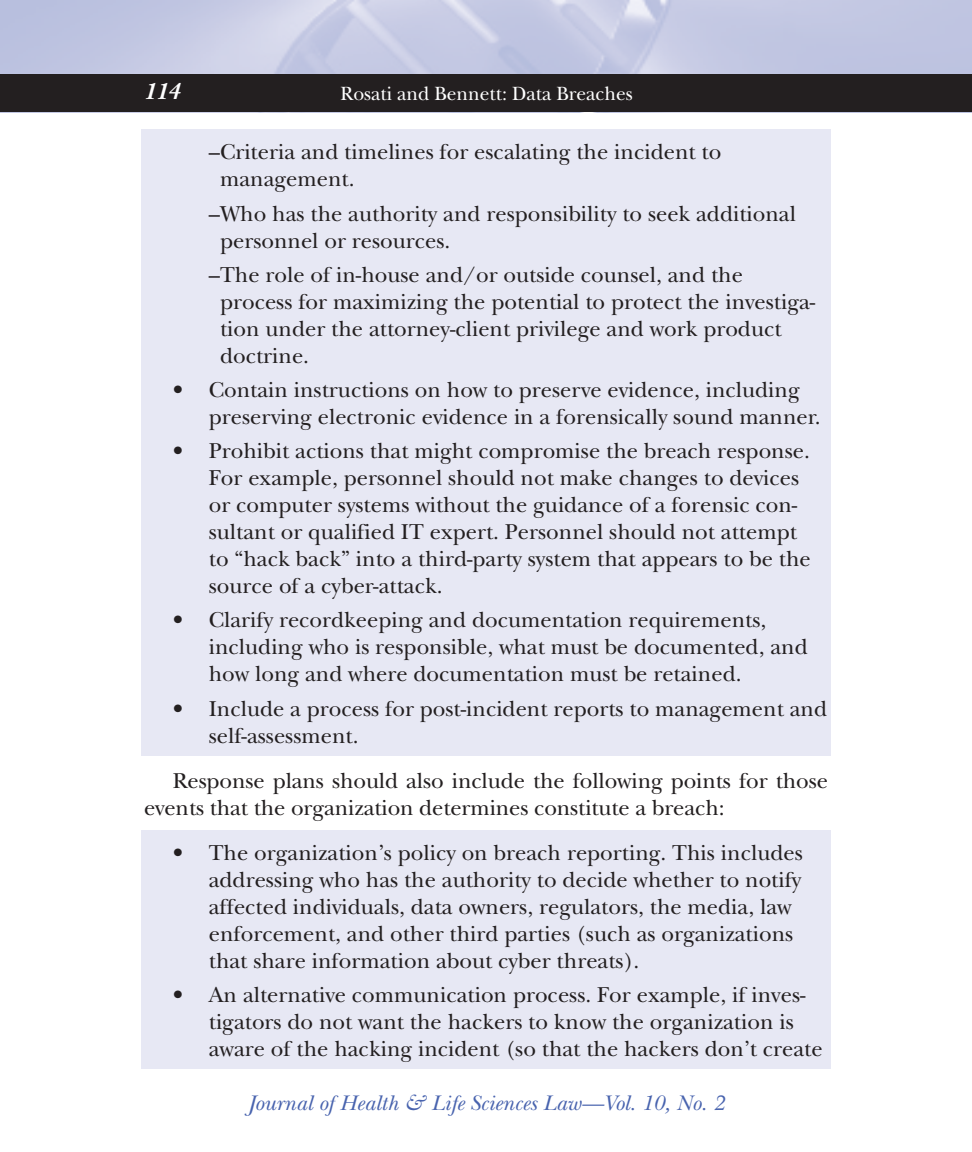
<style>
.page{position:relative;width:972px;height:1152px;background:#fff}
.page>*{position:absolute;margin:0;border:0;box-sizing:border-box;transform-origin:0 0}
.t1{font:italic 700 24px "New Baskerville Std";color:#fff}
.Bullet_list_shaded{font:22.4px/27px "New Baskerville Std";color:#231f20}
.BODY_Text{font:22.4px/27px "New Baskerville Std";letter-spacing:-.005em;color:#231f20}
.t2{font:italic 22px "New Baskerville Std";color:#4863ae}
.t3{font:20px "New Baskerville Std";color:#fff}
</style>
<div class="page">
<img style="left:0;top:0;width:972px;height:75px">
<div style="left:0;top:75px;width:972px;height:37px;background:#231f20"></div>
<div style="left:141px;top:130px;width:690px;height:69px;background:#e7e8f4"></div>
<div style="left:141px;top:191px;width:690px;height:69px;background:#e7e8f4"></div>
<div style="left:141px;top:252px;width:690px;height:124px;background:#e7e8f4"></div>
<div style="left:141px;top:367px;width:690px;height:70px;background:#e7e8f4"></div>
<div style="left:141px;top:428px;width:690px;height:178px;background:#e7e8f4"></div>
<div style="left:141px;top:598px;width:690px;height:96px;background:#e7e8f4"></div>
<div style="left:141px;top:686px;width:690px;height:69px;background:#e7e8f4"></div>
<div style="left:141px;top:830px;width:690px;height:150px;background:#e7e8f4"></div>
<div style="left:141px;top:972px;width:690px;height:97px;background:#e7e8f4"></div>
<p class="t1" style="left:144px;top:78px;width:37px">114</p>
<p class="t3" style="left:341px;top:82px;width:294px">Rosati and Bennett: Data Breaches</p>
<p class="Bullet_list_shaded" style="left:220px;top:139px;width:503px;text-indent:-11px">–Criteria and timelines for escalating the incident to management.</p>
<p class="Bullet_list_shaded" style="left:220px;top:200px;width:578px;text-indent:-11px">–Who has the authority and responsibility to seek additional personnel or resources.</p>
<p class="Bullet_list_shaded" style="left:220px;top:261px;width:597px;text-indent:-11px">–The role of in-house and/or outside counsel, and the process for maximizing the potential to protect the investiga&shy;tion under the attorney-client privilege and work product doctrine.</p>
<p class="Bullet_list_shaded" style="left:209px;top:376px;width:614px;text-indent:-36px">• Contain instructions on how to preserve evidence, including preserving electronic evidence in a forensically sound manner.</p>
<p class="Bullet_list_shaded" style="left:209px;top:438px;width:604px;text-indent:-36px">• Prohibit actions that might compromise the breach response.<br>For example, personnel should not make changes to devices or computer systems without the guidance of a forensic con&shy;sultant or qualified IT expert. Personnel should not attempt to “hack back” into a third-party system that appears to be the source of a cyber-attack.</p>
<p class="Bullet_list_shaded" style="left:209px;top:607px;width:600px;text-indent:-36px">• Clarify recordkeeping and documentation requirements, including who is responsible, what must be documented, and how long and where documentation must be retained.</p>
<p class="Bullet_list_shaded" style="left:209px;top:695px;width:620px;text-indent:-36px">• Include a process for post-incident reports to management and self-assessment.</p>
<p class="BODY_Text" style="left:144px;top:767px;width:686px;text-indent:29px">Response plans should also include the following points for those events that the organization determines constitute a breach:</p>
<p class="Bullet_list_shaded" style="left:209px;top:839px;width:596px;text-indent:-36px">• The organization’s policy on breach reporting. This includes addressing who has the authority to decide whether to notify affected individuals, data owners, regulators, the media, law enforcement, and other third parties (such as organizations that share information about cyber threats).</p>
<p class="Bullet_list_shaded" style="left:209px;top:981px;width:615px;text-indent:-36px">• An alternative communication process. For example, if inves&shy;tigators do not want the hackers to know the organization is aware of the hacking incident (so that the hackers don’t create</p>
<p class="t2" style="left:248px;top:1090px;width:478px">Journal of Health &amp; Life Sciences Law—Vol. 10, No. 2</p>
</div>
